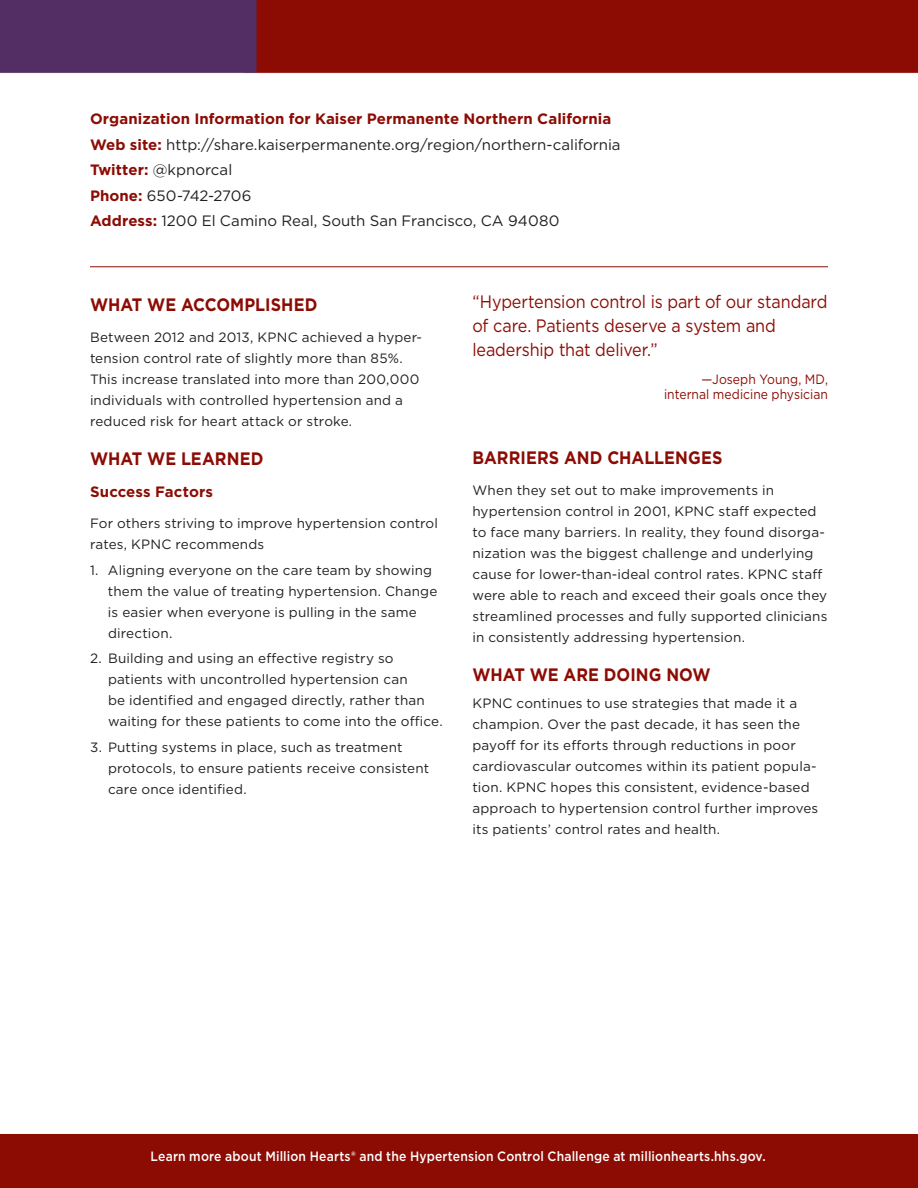
<style>
.page{position:relative;width:918px;height:1188px;background:#fff}
.page>*{position:absolute;margin:0;border:0;box-sizing:border-box;transform-origin:0 0}
.t1{font:18px/24px "Gotham";letter-spacing:-.01em;color:#8c0c04;scale:.9 1}
.t2{font:700 18px "Gotham";color:#8c0c04;scale:.9 1}
.t3{font:15px "Gotham";color:#231f20}
.t4{font:700 15px "Gotham";letter-spacing:.005em;color:#8c0c04}
.t5{font:13.5px/21px "Gotham";letter-spacing:.01em;color:#231f20}
.t6{font:500 13.5px "Gotham";letter-spacing:.015em;color:#fff;scale:.9 1}
.t7{font:13.5px/15px "Gotham";color:#8c0c04;text-align:right;scale:.9 1}
.s1{font-weight:700;color:#8c0c04}
</style>
<div class="page">
<img style="left:0;top:0;width:918px;height:1188px">
<hr style="left:90px;top:266px;width:738px;height:1px;background:#8c0c04">
<h2 class="t4" style="left:90px;top:109px;width:523px">Organization Information for Kaiser Permanente Northern California</h2>
<p class="t3" style="left:90px;top:135px;width:532px"><span class="s1">Web site:</span> http://share.kaiserpermanente.org/region/northern-california</p>
<p class="t3" style="left:90px;top:161px;width:144px"><span class="s1">Twitter:</span> @kpnorcal</p>
<p class="t3" style="left:90px;top:186px;width:163px"><span class="s1">Phone:</span> 650-742-2706</p>
<p class="t3" style="left:90px;top:212px;width:471px"><span class="s1">Address:</span> 1200 El Camino Real, South San Francisco, CA 94080</p>
<h2 class="t2" style="left:90px;top:293px;width:254px">WHAT WE ACCOMPLISHED</h2>
<p class="t5" style="left:90px;top:327px;width:334px">Between 2012 and 2013, KPNC achieved a hyper&shy;tension control rate of slightly more than 85%.<br>This increase translated into more than 200,000 individuals with controlled hypertension and a reduced risk for heart attack or stroke.</p>
<h2 class="t2" style="left:90px;top:447px;width:194px">WHAT WE LEARNED</h2>
<h3 class="t4" style="left:90px;top:482px;width:125px">Success Factors</h3>
<p class="t5" style="left:90px;top:513px;width:349px">For others striving to improve hypertension control rates, KPNC recommends</p>
<p class="t5" style="left:108px;top:559px;width:331px;text-indent:-18px">1. Aligning everyone on the care team by showing them the value of treating hypertension. Change is easier when everyone is pulling in the same direction.</p>
<p class="t5" style="left:108px;top:648px;width:336px;text-indent:-18px">2. Building and using an effective registry so patients with uncontrolled hypertension can<br>be identified and engaged directly, rather than waiting for these patients to come into the office.</p>
<p class="t5" style="left:108px;top:736px;width:323px;text-indent:-18px">3. Putting systems in place, such as treatment protocols, to ensure patients receive consistent care once identified.</p>
<h1 class="t1" style="left:472px;top:289px;width:396px">“Hypertension control is part of our standard of care. Patients deserve a system and leadership that deliver.”</h1>
<p class="t7" style="left:664px;top:372px;width:184px">—Joseph Young, MD, internal medicine physician</p>
<h2 class="t2" style="left:472px;top:446px;width:279px">BARRIERS AND CHALLENGES</h2>
<p class="t5" style="left:472px;top:480px;width:356px">When they set out to make improvements in hypertension control in 2001, KPNC staff expected to face many barriers. In reality, they found disorga&shy;nization was the biggest challenge and underlying cause for lower-than-ideal control rates. KPNC staff were able to reach and exceed their goals once they streamlined processes and fully supported clinicians in consistently addressing hypertension.</p>
<h2 class="t2" style="left:472px;top:663px;width:266px">WHAT WE ARE DOING NOW</h2>
<p class="t5" style="left:472px;top:693px;width:347px">KPNC continues to use strategies that made it a champion. Over the past decade, it has seen the payoff for its efforts through reductions in poor cardiovascular outcomes within its patient popula&shy;tion. KPNC hopes this consistent, evidence-based approach to hypertension control further improves its patients’ control rates and health.</p>
<p class="t6" style="left:151px;top:1147px;width:685px">Learn more about Million Hearts® and the Hypertension Control Challenge at millionhearts.hhs.gov.</p>
</div>
